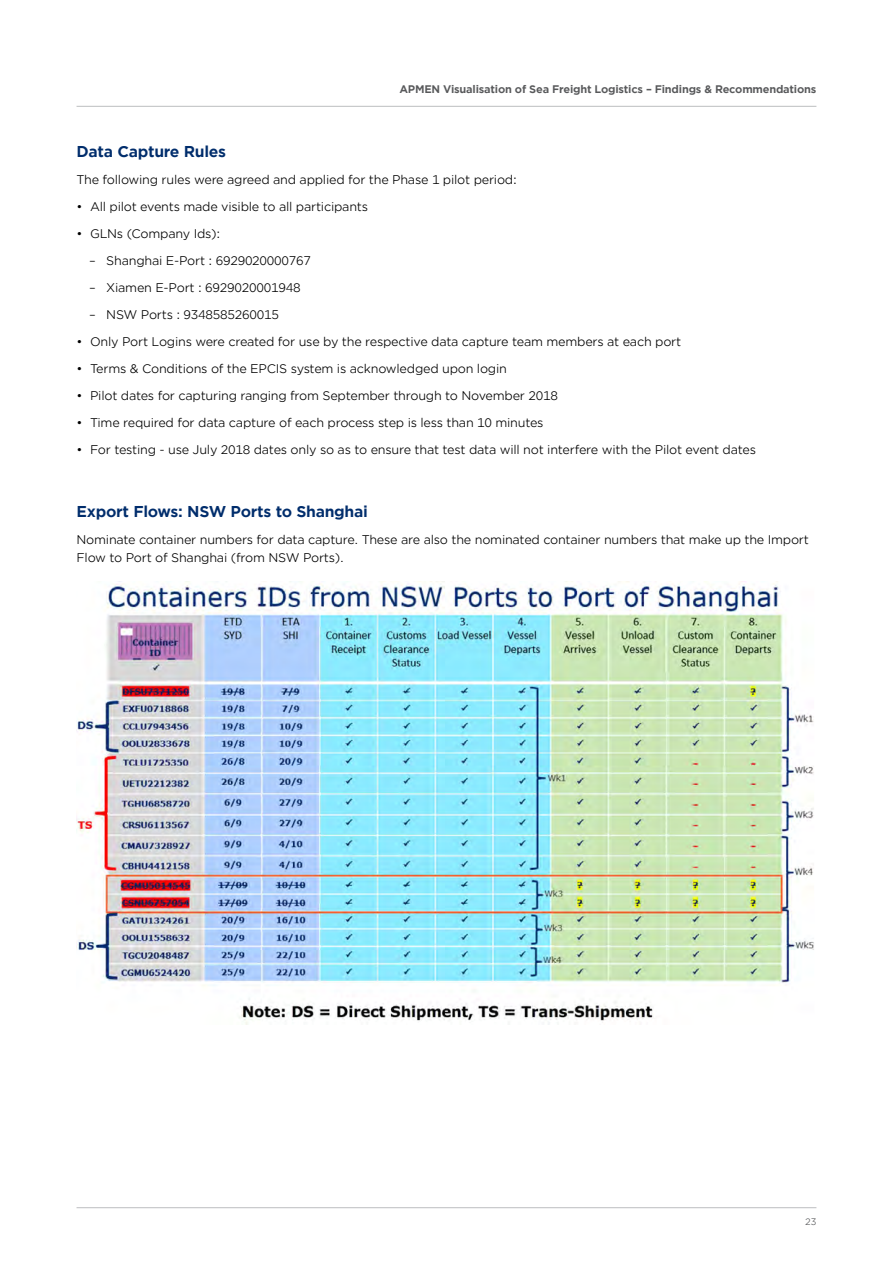
<style>
.page{position:relative;width:893px;height:1263px;background:#fff}
.page>*{position:absolute;margin:0;border:0;box-sizing:border-box;transform-origin:0 0}
._13_Subhead_1__11pt{font:700 15px "Gotham Office";letter-spacing:-.02em;color:#002d6c}
._16_Body_Text__8pt{font:12px/18px "Gotham Office";letter-spacing:-.02em;color:#000}
.t1{font:700 10.5px "Gotham Office";letter-spacing:-.02em;color:#58595b}
.t2{font:9px "Gotham Office";color:#58595b}
</style>
<div class="page">
<hr style="left:77px;top:106px;width:739px;height:1px;background:#bcbec0">
<hr style="left:77px;top:1207px;width:739px;height:1px;background:#bcbec0">
<img style="left:77px;top:581px;width:737px;height:443px">
<p class="t1" style="left:399px;top:82px;width:419px">APMEN Visualisation of Sea Freight Logistics – Findings &amp; Recommendations</p>
<p class="_13_Subhead_1__11pt" style="left:77px;top:141px;width:151px">Data Capture Rules</p>
<p class="_16_Body_Text__8pt" style="left:77px;top:170px;width:442px">The following rules were agreed and applied for the Phase 1 pilot period:</p>
<p class="_16_Body_Text__8pt" style="left:77px;top:197px;width:293px">• All pilot events made visible to all participants</p>
<p class="_16_Body_Text__8pt" style="left:77px;top:224px;width:145px">• GLNs (Company Ids):</p>
<p class="_16_Body_Text__8pt" style="left:89px;top:251px;width:223px">– Shanghai E-Port : 6929020000767</p>
<p class="_16_Body_Text__8pt" style="left:89px;top:278px;width:213px">– Xiamen E-Port : 6929020001948</p>
<p class="_16_Body_Text__8pt" style="left:89px;top:305px;width:191px">– NSW Ports : 9348585260015</p>
<p class="_16_Body_Text__8pt" style="left:77px;top:332px;width:606px">• Only Port Logins were created for use by the respective data capture team members at each port</p>
<p class="_16_Body_Text__8pt" style="left:77px;top:359px;width:432px">• Terms &amp; Conditions of the EPCIS system is acknowledged upon login</p>
<p class="_16_Body_Text__8pt" style="left:77px;top:386px;width:483px">• Pilot dates for capturing ranging from September through to November 2018</p>
<p class="_16_Body_Text__8pt" style="left:77px;top:413px;width:469px">• Time required for data capture of each process step is less than 10 minutes</p>
<p class="_16_Body_Text__8pt" style="left:77px;top:440px;width:681px">• For testing - use July 2018 dates only so as to ensure that test data will not interfere with the Pilot event dates</p>
<p class="_13_Subhead_1__11pt" style="left:77px;top:501px;width:293px">Export Flows: NSW Ports to Shanghai</p>
<p class="_16_Body_Text__8pt" style="left:77px;top:530px;width:734px">Nominate container numbers for data capture. These are also the nominated container numbers that make up the Import<br>Flow to Port of Shanghai (from NSW Ports).</p>
<p class="t2" style="left:805px;top:1215px;width:13px">23</p>
</div>
